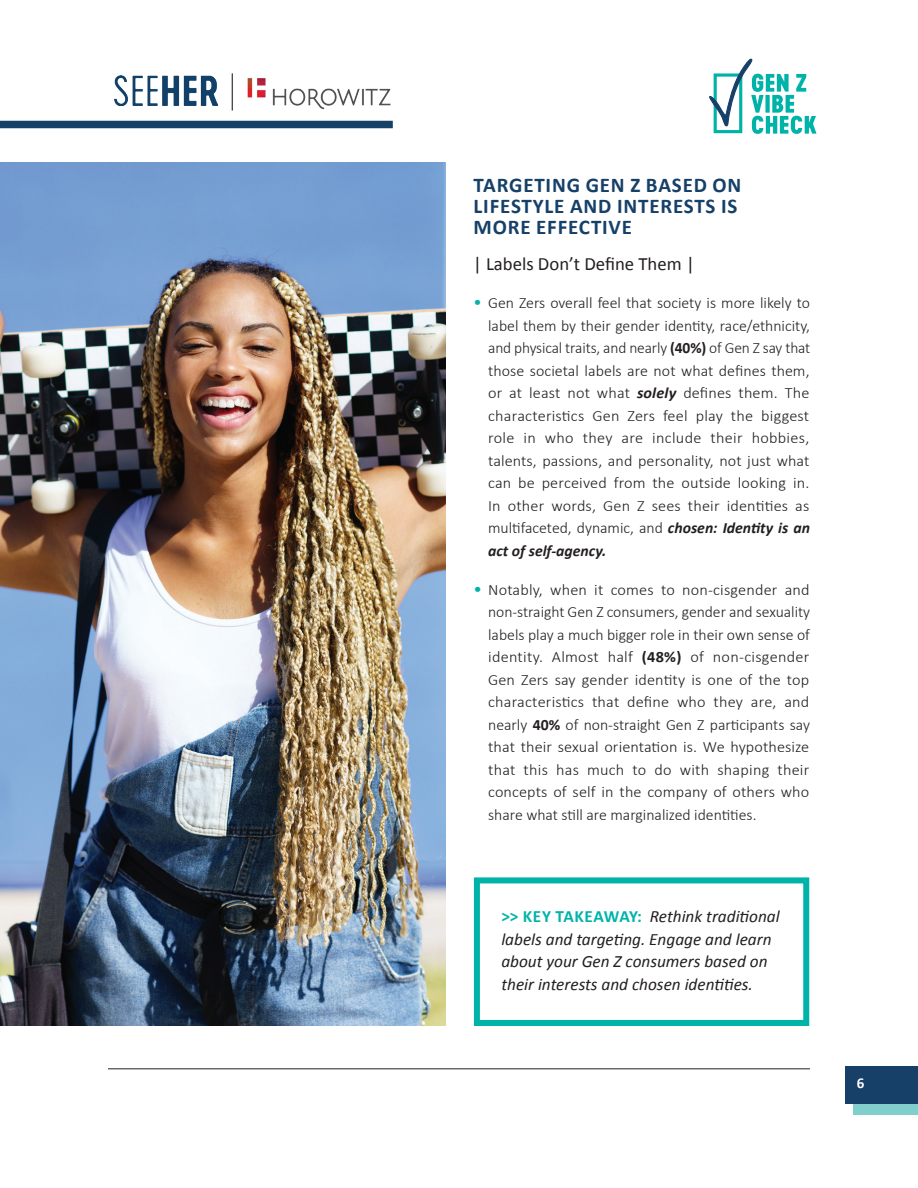
<style>
.page{position:relative;width:918px;height:1188px;background:#fff}
.page>*{position:absolute;margin:0;border:0;box-sizing:border-box;transform-origin:0 0}
.t1{font:700 21px/21px "Calibri";letter-spacing:.04em;color:#164068}
.t2{font:18.75px "Calibri";color:#231f20}
.t3{font:italic 17.25px/22.5px "Calibri";color:#231f20}
.t4{font:300 15.75px/22.5px "Calibri";color:#231f20;text-align:justify}
.t5{font:700 15px "Calibri";color:#fff}
.s1{font-size:18px;color:#00b3a9}
.s2{font-weight:700}
.s3{font-weight:700;font-style:italic}
.s4{font-weight:700;font-style:normal;color:#00b3a9}
</style>
<div class="page">
<img style="left:0;top:162px;width:446px;height:864px">
<hr style="left:108px;top:1068px;width:702px;height:1px;background:#231f20">
<div style="left:854px;top:1077px;width:64px;height:37px;background:#81cfcd"></div>
<div style="left:845px;top:1066px;width:73px;height:38px;background:#164068"></div>
<svg style="left:709px;top:58px;width:108px;height:76px"></svg>
<div style="left:474px;top:877px;width:335px;height:149px;border:6px solid #00b3a9"></div>
<img style="left:247px;top:78px;width:144px;height:32px">
<div style="left:0;top:121px;width:393px;height:7px;background:#164068"></div>
<img style="left:115px;top:76px;width:103px;height:29px">
<hr style="left:232px;top:73px;width:1px;height:38px;background:#231f20">
<h1 class="t1" style="left:474px;top:174px;width:269px">TARGETING GEN Z BASED ON<br>LIFESTYLE AND INTERESTS IS<br>MORE EFFECTIVE</h1>
<p class="t2" style="left:473px;top:250px;width:223px">| Labels Don’t Define Them |</p>
<p class="t4" style="left:488px;top:292px;width:324px;text-indent:-15px"><span class="s1">•</span> Gen Zers overall feel that society is more likely to label them by their gender identity, race/ethnicity, and physical traits, and nearly <span class="s2">(40%)</span> of Gen Z say that those societal labels are not what defines them, or at least not what <span class="s3">solely</span> defines them. The characteristics Gen Zers feel play the biggest role in who they are include their hobbies, talents, passions, and personality, not just what can be perceived from the outside looking in.<br>In other words, Gen Z sees their identities as multifaceted, dynamic, and <span class="s3">chosen: Identity is an act of self-agency.</span></p>
<p class="t4" style="left:488px;top:578px;width:324px;text-indent:-15px"><span class="s1">•</span> Notably, when it comes to non-cisgender and non-straight Gen Z consumers, gender and sexuality labels play a much bigger role in their own sense of identity. Almost half <span class="s2">(48%)</span> of non-cisgender Gen Zers say gender identity is one of the top characteristics that define who they are, and nearly <span class="s2">40%</span> of non-straight Gen Z participants say that their sexual orientation is. We hypothesize that this has much to do with shaping their concepts of self in the company of others who share what still are marginalized identities.</p>
<p class="t3" style="left:501px;top:904px;width:280px"><span class="s4">&gt;&gt; KEY TAKEAWAY:</span> Rethink traditional labels and targeting. Engage and learn about your Gen Z consumers based on their interests and chosen identities.</p>
<p class="t5" style="left:857px;top:1073px;width:9px">6</p>
</div>
